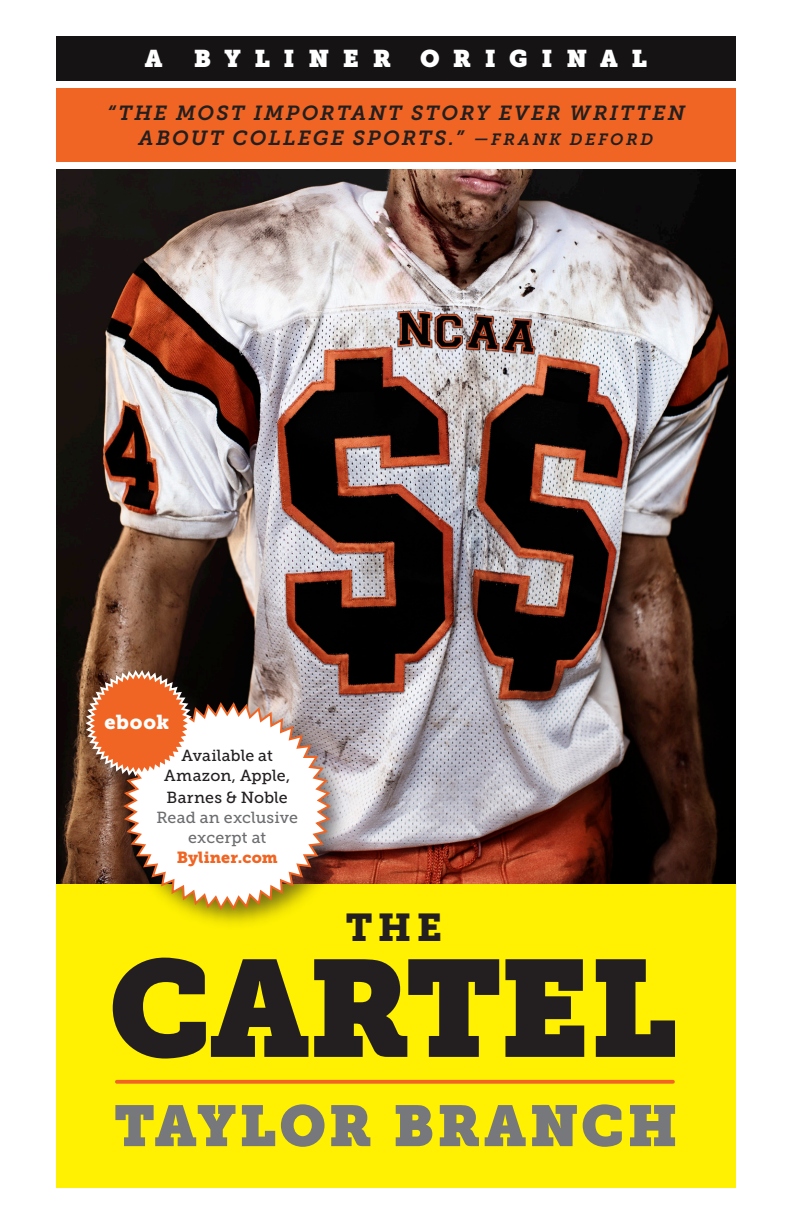
<style>
.page{position:relative;width:792px;height:1224px;background:#fff}
.page>*{position:absolute;margin:0;border:0;box-sizing:border-box;transform-origin:0 0}
.t1{font:135.8px "Museo Slab";letter-spacing:-.015em;color:#231f20}
.t2{font:57.2px "Museo Slab";letter-spacing:.055em;color:#76787b}
.t3{font:38.6px "Museo Slab 900";color:#231f20}
.t4{font:24px "Museo Slab";letter-spacing:.565em;color:#fff}
.t5{font:italic 20.4px/24.4px "Museo Slab 700";letter-spacing:.105em;color:#231f20;text-align:center}
.t6{font:20px "Museo Slab 900";color:#fff}
.t7{font:16px/20px "Museo Slab 500";letter-spacing:.01em;color:#231f20;text-align:center}
.t8{font:16px/20px "Museo Slab 500";letter-spacing:.01em;color:#6c6d70;text-align:center}
.t9{font:16px "Museo Slab 900";letter-spacing:.005em;color:#f06523}
.s1{font-size:16.2px}
</style>
<div class="page">
<div style="left:56px;top:88px;width:680px;height:74px;background:#f06523"></div>
<div style="left:56px;top:36px;width:680px;height:45px;background:#151314"></div>
<img style="left:56px;top:169px;width:680px;height:716px">
<div style="left:56px;top:885px;width:680px;height:303px;background:#fff101"></div>
<svg style="left:117px;top:1080px;width:556px;height:4px;background:#f16f20"></svg>
<div style="left:80px;top:664px;width:273px;height:267px;background:#231f20;opacity:.6"></div>
<svg style="left:121px;top:700px;width:212px;height:212px"></svg>
<svg style="left:84px;top:668px;width:110px;height:111px"></svg>
<p class="t4" style="left:145px;top:45px;width:19px">A</p>
<p class="t4" style="left:194px;top:45px;width:455px">BYLINER ORIGINAL</p>
<p class="t5" style="left:107px;top:101px;width:579px">“THE MOST IMPORTANT STORY EVER WRITTEN<br>ABOUT COLLEGE SPORTS.” <span class="s1">—FRANK DEFORD</span></p>
<p class="t6" style="left:104px;top:711px;width:66px">ebook</p>
<p class="t7" style="left:164px;top:746px;width:127px">Available at<br>Amazon, Apple,</p>
<p class="t7" style="left:167px;top:788px;width:123px">Barnes &amp; Noble</p>
<p class="t8" style="left:156px;top:808px;width:143px">Read an exclusive excerpt at</p>
<p class="t9" style="left:177px;top:848px;width:103px">Byliner.com</p>
<h3 class="t3" style="left:346px;top:905px;width:98px">the</h3>
<h1 class="t1" style="left:109px;top:929px;width:570px">CARTEL</h1>
<h2 class="t2" style="left:114px;top:1092px;width:565px">TAYLOR BRANCH</h2>
</div>
